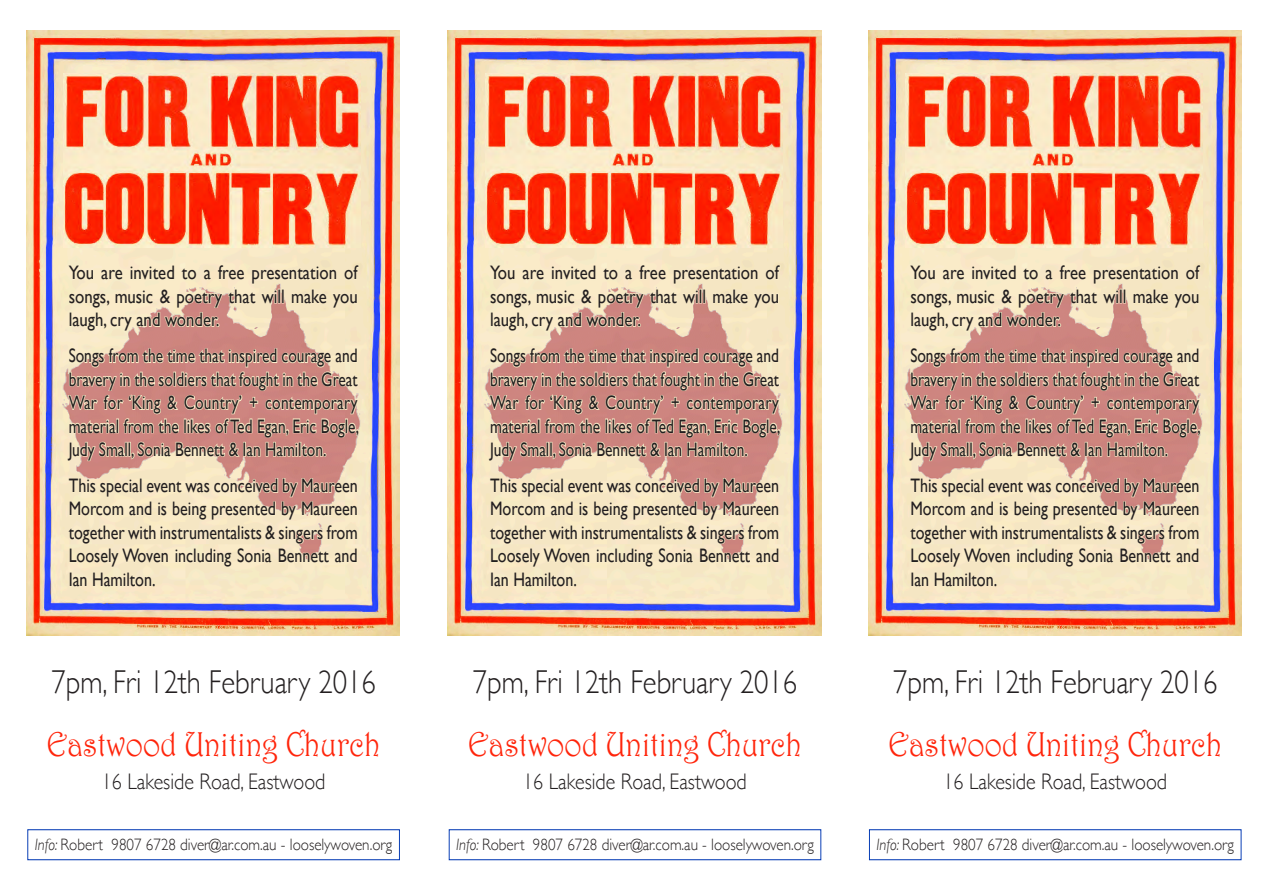
<style>
.page{position:relative;width:1263px;height:893px;background:#fff}
.page>*{position:absolute;margin:0;border:0;box-sizing:border-box;transform-origin:0 0}
.t1{font:34.5px "Harrington";color:#ff250b;scale:.87 1}
.t2{font:300 33px "Gill Sans";color:#231f20;scale:.87 1}
.t3{font:300 22.5px "Gill Sans";color:#231f20;scale:.89 1}
.t4{font:19.5px/23.4px "Gill Sans";color:#231f20;text-align:justify;scale:.79 1}
.t5{font:19.5px/23.4px "Gill Sans";color:#231f20;text-align:justify;scale:.82 1}
.t6{font:19.5px/23.4px "Gill Sans";color:#231f20;text-align:justify;scale:.86 1}
.t7{font:300 16.5px "Gill Sans";color:#231f20;scale:.91 1}
.s1{font-style:italic}
</style>
<div class="page">
<img style="left:26px;top:31px;width:374px;height:604px">
<img style="left:63px;top:284px;width:298px;height:276px">
<img style="left:64px;top:73px;width:297px;height:174px">
<svg style="left:66px;top:264px;width:294px;height:68px;background:#f1dbbc"></svg>
<svg style="left:66px;top:347px;width:294px;height:115px;background:#ddac9a"></svg>
<svg style="left:67px;top:477px;width:291px;height:111px;background:#f4e2c1"></svg>
<div style="left:27px;top:829px;width:373px;height:31px;border:1px solid #0038b3"></div>
<img style="left:448px;top:31px;width:373px;height:604px">
<img style="left:484px;top:284px;width:298px;height:276px">
<img style="left:485px;top:73px;width:297px;height:174px">
<svg style="left:487px;top:264px;width:294px;height:68px;background:#f1dbbc"></svg>
<svg style="left:487px;top:347px;width:294px;height:115px;background:#ddab9a"></svg>
<svg style="left:489px;top:477px;width:291px;height:111px;background:#f4e2c1"></svg>
<div style="left:449px;top:829px;width:372px;height:31px;border:1px solid #0038b3"></div>
<img style="left:868px;top:31px;width:373px;height:604px">
<img style="left:904px;top:284px;width:298px;height:276px">
<img style="left:905px;top:73px;width:297px;height:174px">
<svg style="left:908px;top:264px;width:293px;height:68px;background:#f1dbbc"></svg>
<svg style="left:908px;top:347px;width:293px;height:115px;background:#ddab9a"></svg>
<svg style="left:909px;top:477px;width:291px;height:111px;background:#f4e2c1"></svg>
<div style="left:869px;top:829px;width:372px;height:31px;border:1px solid #0038b3"></div>
<p class="t6" style="left:69px;top:261px;width:338px">You are invited to a free presentation of songs, music &amp; poetry that will make you laugh, cry and wonder.</p>
<p class="t4" style="left:69px;top:344px;width:369px">Songs from the time that inspired courage and bravery in the soldiers that fought in the Great War for ‘King &amp; Country’ + contemporary material from the likes of Ted Egan, Eric Bogle, Judy Small, Sonia Bennett &amp; Ian Hamilton.</p>
<p class="t5" style="left:69px;top:474px;width:354px">This special event was conceived by Maureen Morcom and is being presented by Maureen together with instrumentalists &amp; singers from Loosely Woven including Sonia Bennett and Ian Hamilton.</p>
<p class="t2" style="left:51px;top:656px;width:374px">7pm, Fri 12th February 2016</p>
<p class="t1" style="left:47px;top:723px;width:385px">Eastwood Uniting Church</p>
<p class="t3" style="left:102px;top:764px;width:253px">16 Lakeside Road, Eastwood</p>
<p class="t7" style="left:35px;top:832px;width:394px"><span class="s1">Info:</span> Robert 9807 6728 diver@ar.com.au - looselywoven.org</p>
<p class="t6" style="left:490px;top:261px;width:338px">You are invited to a free presentation of songs, music &amp; poetry that will make you laugh, cry and wonder.</p>
<p class="t4" style="left:490px;top:344px;width:369px">Songs from the time that inspired courage and bravery in the soldiers that fought in the Great War for ‘King &amp; Country’ + contemporary material from the likes of Ted Egan, Eric Bogle, Judy Small, Sonia Bennett &amp; Ian Hamilton.</p>
<p class="t5" style="left:490px;top:474px;width:354px">This special event was conceived by Maureen Morcom and is being presented by Maureen together with instrumentalists &amp; singers from Loosely Woven including Sonia Bennett and Ian Hamilton.</p>
<p class="t2" style="left:473px;top:656px;width:374px">7pm, Fri 12th February 2016</p>
<p class="t1" style="left:468px;top:723px;width:385px">Eastwood Uniting Church</p>
<p class="t3" style="left:523px;top:764px;width:253px">16 Lakeside Road, Eastwood</p>
<p class="t7" style="left:456px;top:832px;width:394px"><span class="s1">Info:</span> Robert 9807 6728 diver@ar.com.au - looselywoven.org</p>
<p class="t6" style="left:910px;top:261px;width:338px">You are invited to a free presentation of songs, music &amp; poetry that will make you laugh, cry and wonder.</p>
<p class="t4" style="left:910px;top:344px;width:369px">Songs from the time that inspired courage and bravery in the soldiers that fought in the Great War for ‘King &amp; Country’ + contemporary material from the likes of Ted Egan, Eric Bogle, Judy Small, Sonia Bennett &amp; Ian Hamilton.</p>
<p class="t5" style="left:910px;top:474px;width:354px">This special event was conceived by Maureen Morcom and is being presented by Maureen together with instrumentalists &amp; singers from Loosely Woven including Sonia Bennett and Ian Hamilton.</p>
<p class="t2" style="left:893px;top:656px;width:374px">7pm, Fri 12th February 2016</p>
<p class="t1" style="left:888px;top:723px;width:385px">Eastwood Uniting Church</p>
<p class="t3" style="left:943px;top:764px;width:253px">16 Lakeside Road, Eastwood</p>
<p class="t7" style="left:876px;top:832px;width:394px"><span class="s1">Info:</span> Robert 9807 6728 diver@ar.com.au - looselywoven.org</p>
</div>
